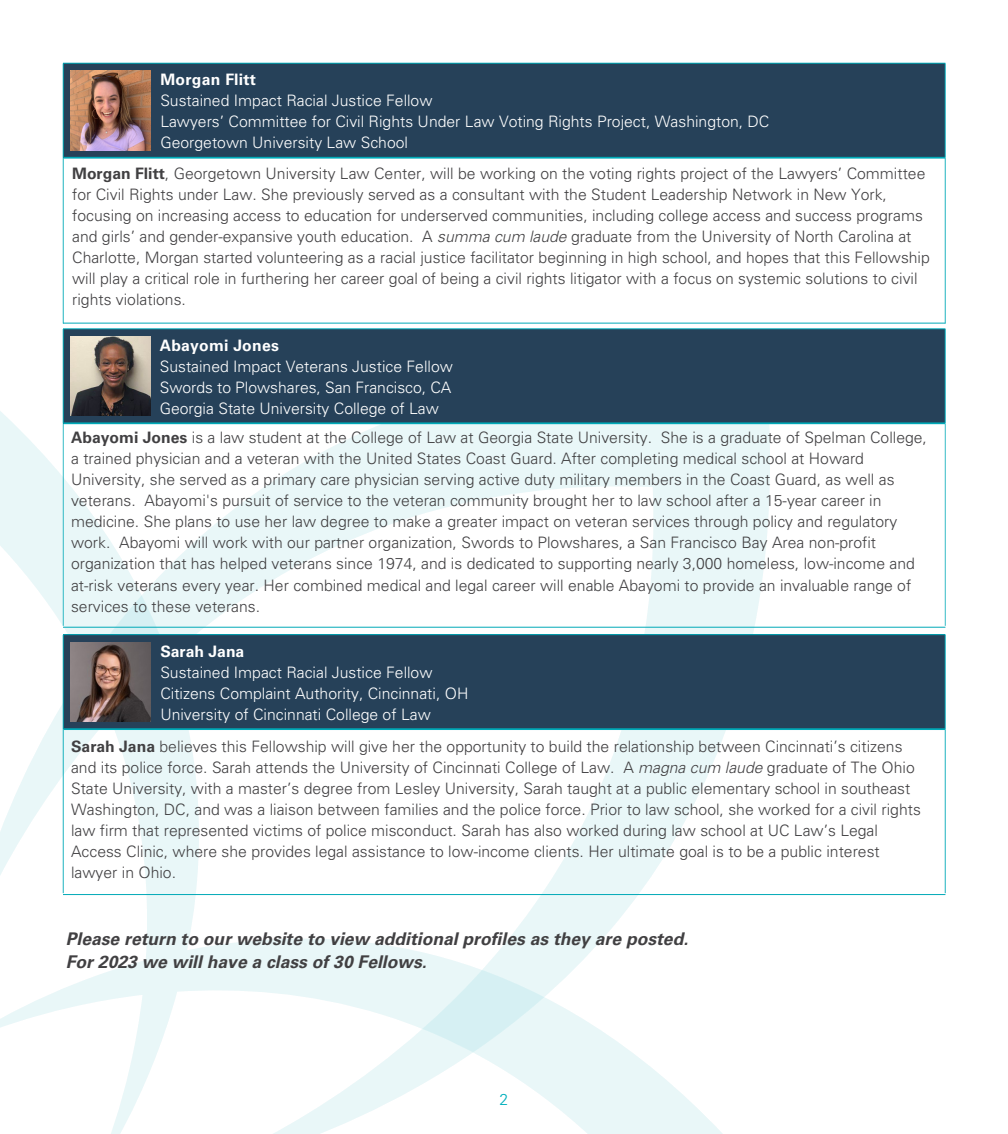
<style>
.page{position:relative;width:1008px;height:1134px;background:#fff}
.page>*{position:absolute;margin:0;border:0;box-sizing:border-box;transform-origin:0 0}
.t1{font:italic 700 17.5px/23.3px "Univers LTCYR 65";color:#414042}
.t2{font:300 15.75px/21px "Univers LTCYR 45";color:#414042}
.t3{font:300 15.75px/21px "Univers LTCYR 45";color:#fff}
.t4{font:700 15.75px "Univers LTCYR 65";letter-spacing:.015em;color:#fff}
.t5{font:300 15.75px "Univers LTCYR 45";color:#00afbc}
.s1{font-family:"Univers LTCYR 65";font-weight:700}
.s2{font-style:italic}
</style>
<div class="page">
<svg style="left:0;top:380px;width:758px;height:754px"></svg>
<div style="left:63px;top:63px;width:882px;height:95px;background:#264159"></div>
<hr style="left:63px;top:63px;width:882px;height:1px;background:#00a9b7">
<hr style="left:63px;top:63px;width:1px;height:95px;background:#00a9b7">
<hr style="left:945px;top:63px;width:1px;height:95px;background:#00a9b7">
<hr style="left:63px;top:158px;width:1px;height:166px;background:#00a9b7">
<hr style="left:945px;top:158px;width:1px;height:166px;background:#00a9b7">
<hr style="left:63px;top:323px;width:882px;height:1px;background:#00a9b7">
<hr style="left:63px;top:157px;width:882px;height:2px;background:#00a9b7">
<img style="left:71px;top:71px;width:79px;height:79px">
<div style="left:63px;top:329px;width:882px;height:94px;background:#264159"></div>
<hr style="left:63px;top:329px;width:882px;height:1px;background:#00a9b7">
<hr style="left:63px;top:329px;width:1px;height:94px;background:#00a9b7">
<hr style="left:945px;top:329px;width:1px;height:94px;background:#00a9b7">
<hr style="left:63px;top:423px;width:1px;height:203px;background:#00a9b7">
<hr style="left:945px;top:423px;width:1px;height:203px;background:#00a9b7">
<hr style="left:63px;top:627px;width:882px;height:1px;background:#00a9b7">
<hr style="left:63px;top:422px;width:882px;height:2px;background:#00a9b7">
<img style="left:71px;top:336px;width:79px;height:80px">
<div style="left:63px;top:635px;width:882px;height:94px;background:#264159"></div>
<hr style="left:63px;top:634px;width:882px;height:1px;background:#00a9b7">
<hr style="left:63px;top:635px;width:1px;height:94px;background:#00a9b7">
<hr style="left:945px;top:635px;width:1px;height:94px;background:#00a9b7">
<hr style="left:63px;top:729px;width:1px;height:164px;background:#00a9b7">
<hr style="left:945px;top:729px;width:1px;height:164px;background:#00a9b7">
<hr style="left:63px;top:894px;width:882px;height:1px;background:#00a9b7">
<hr style="left:63px;top:728px;width:882px;height:2px;background:#00a9b7">
<img style="left:71px;top:642px;width:79px;height:80px">
<p class="t4" style="left:160px;top:69px;width:97px">Morgan Flitt</p>
<p class="t3" style="left:160px;top:90px;width:611px">Sustained Impact Racial Justice Fellow<br>Lawyers’ Committee for Civil Rights Under Law Voting Rights Project, Washington, DC<br>Georgetown University Law School</p>
<p class="t2" style="left:72px;top:162px;width:859px"><span class="s1">Morgan Flitt</span>, Georgetown University Law Center, will be working on the voting rights project of the Lawyers’ Committee for Civil Rights under Law. She previously served as a consultant with the Student Leadership Network in New York, focusing on increasing access to education for underserved communities, including college access and success programs and girls’ and gender-expansive youth education. A <span class="s2">summa cum laude</span> graduate from the University of North Carolina at Charlotte, Morgan started volunteering as a racial justice facilitator beginning in high school, and hopes that this Fellowship will play a critical role in furthering her career goal of being a civil rights litigator with a focus on systemic solutions to civil rights violations.</p>
<p class="t4" style="left:160px;top:334px;width:121px">Abayomi Jones</p>
<p class="t3" style="left:160px;top:356px;width:295px;text-align:justify">Sustained Impact Veterans Justice Fellow Swords to Plowshares, San Francisco, CA Georgia State University College of Law</p>
<p class="t2" style="left:71px;top:427px;width:857px"><span class="s1">Abayomi Jones</span> is a law student at the College of Law at Georgia State University. She is a graduate of Spelman College, a trained physician and a veteran with the United States Coast Guard. After completing medical school at Howard University, she served as a primary care physician serving active duty military members in the Coast Guard, as well as veterans. Abayomi's pursuit of service to the veteran community brought her to law school after a 15-year career in medicine. She plans to use her law degree to make a greater impact on veteran services through policy and regulatory work. Abayomi will work with our partner organization, Swords to Plowshares, a San Francisco Bay Area non-profit organization that has helped veterans since 1974, and is dedicated to supporting nearly 3,000 homeless, low-income and at-risk veterans every year. Her combined medical and legal career will enable Abayomi to provide an invaluable range of services to these veterans.</p>
<p class="t4" style="left:160px;top:640px;width:86px">Sarah Jana</p>
<p class="t3" style="left:160px;top:661px;width:310px">Sustained Impact Racial Justice Fellow<br>Citizens Complaint Authority, Cincinnati, OH<br>University of Cincinnati College of Law</p>
<p class="t2" style="left:71px;top:736px;width:851px"><span class="s1">Sarah Jana</span> believes this Fellowship will give her the opportunity to build the relationship between Cincinnati’s citizens and its police force. Sarah attends the University of Cincinnati College of Law. A <span class="s2">magna cum laude</span> graduate of The Ohio State University, with a master’s degree from Lesley University, Sarah taught at a public elementary school in southeast Washington, DC, and was a liaison between families and the police force. Prior to law school, she worked for a civil rights law firm that represented victims of police misconduct. Sarah has also worked during law school at UC Law’s Legal Access Clinic, where she provides legal assistance to low-income clients. Her ultimate goal is to be a public interest lawyer in Ohio.</p>
<p class="t1" style="left:66px;top:926px;width:624px">Please return to our website to view additional profiles as they are posted.<br>For 2023 we will have a class of 30 Fellows.</p>
<p class="t5" style="left:500px;top:1089px;width:10px">2</p>
</div>
